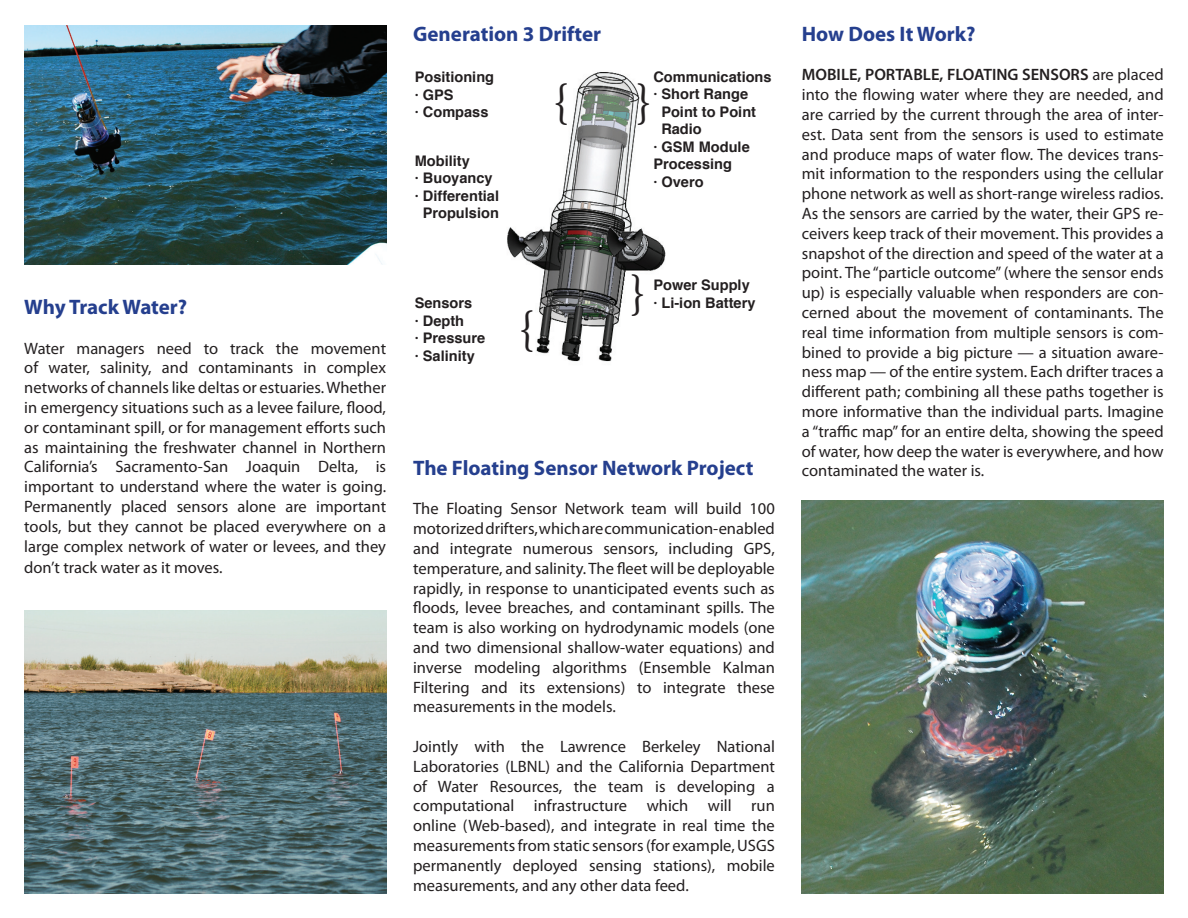
<style>
.page{position:relative;width:1188px;height:918px;background:#fff}
.page>*{position:absolute;margin:0;border:0;box-sizing:border-box;transform-origin:0 0}
.t1{font:47.7px "Minion Pro";color:#231f20}
.t2{font:700 21px "Myriad Pro";color:#253f8e}
.t3{font:16.5px/19.8px "Myriad Pro";color:#231f20;text-align:justify}
.t4{font:700 14.55px/17.5px "Helvetica";color:#231f20}
.s1{font-weight:600}
</style>
<div class="page">
<img style="left:24px;top:25px;width:362px;height:240px">
<img style="left:802px;top:500px;width:362px;height:394px">
<img style="left:24px;top:610px;width:362px;height:284px">
<img style="left:507px;top:72px;width:158px;height:290px">
<p class="t2" style="left:24px;top:293px;width:165px">Why Track Water?</p>
<p class="t3" style="left:24px;top:338px;width:363px">Water managers need to track the movement of water, salinity, and contaminants in complex networks of channels like deltas or estuaries. Whether in emergency situations such as a levee failure, flood, or contaminant spill, or for management efforts such as maintaining the freshwater channel in Northern California’s Sacramento-San Joaquin Delta, is important to understand where the water is going.<br>Permanently placed sensors alone are important tools, but they cannot be placed everywhere on a large complex network of water or levees, and they</p>
<p class="t3" style="left:24px;top:557px;width:200px">don’t track water as it moves.</p>
<p class="t2" style="left:413px;top:20px;width:190px">Generation 3 Drifter</p>
<p class="t4" style="left:415px;top:68px;width:81px">Positioning · GPS<br>· Compass</p>
<p class="t4" style="left:415px;top:152px;width:57px">Mobility</p>
<p class="t4" style="left:415px;top:169px;width:79px">· Buoyancy</p>
<p class="t4" style="left:415px;top:187px;width:86px">· Differential</p>
<p class="t4" style="left:423px;top:204px;width:78px">Propulsion</p>
<p class="t4" style="left:415px;top:294px;width:72px">Sensors<br>· Depth<br>· Pressure · Salinity</p>
<p class="t4" style="left:653px;top:68px;width:120px">Communications</p>
<p class="t4" style="left:653px;top:85px;width:96px">· Short Range</p>
<p class="t4" style="left:661px;top:103px;width:96px">Point to Point</p>
<p class="t4" style="left:661px;top:120px;width:42px">Radio</p>
<p class="t4" style="left:653px;top:138px;width:98px">· GSM Module</p>
<p class="t4" style="left:653px;top:155px;width:80px">Processing</p>
<p class="t4" style="left:653px;top:173px;width:52px">· Overo</p>
<h1 class="t1" style="left:553px;top:70px;width:18px">{</h1>
<h1 class="t1" style="left:635px;top:70px;width:18px">}</h1>
<h1 class="t1" style="left:519px;top:297px;width:18px">{</h1>
<h1 class="t1" style="left:630px;top:261px;width:18px">}</h1>
<p class="t4" style="left:653px;top:277px;width:104px">Power Supply · Li-ion Battery</p>
<p class="t2" style="left:413px;top:454px;width:342px">The Floating Sensor Network Project</p>
<p class="t3" style="left:413px;top:499px;width:363px">The Floating Sensor Network team will build 100 motorized drifters, which are communication-enabled and integrate numerous sensors, including GPS, temperature, and salinity. The fleet will be deployable rapidly, in response to unanticipated events such as floods, levee breaches, and contaminant spills. The team is also working on hydrodynamic models (one and two dimensional shallow-water equations) and inverse modeling algorithms (Ensemble Kalman Filtering and its extensions) to integrate these measurements in the models.</p>
<p class="t3" style="left:413px;top:736px;width:363px">Jointly with the Lawrence Berkeley National Laboratories (LBNL) and the California Department of Water Resources, the team is developing a computational infrastructure which will run online (Web-based), and integrate in real time the measurements from static sensors (for example, USGS permanently deployed sensing stations), mobile measurements, and any other data feed.</p>
<p class="t2" style="left:802px;top:20px;width:175px">How Does It Work?</p>
<p class="t3" style="left:802px;top:65px;width:363px"><span class="s1">MOBILE, PORTABLE, FLOATING SENSORS</span> are placed into the flowing water where they are needed, and are carried by the current through the area of inter&shy;est. Data sent from the sensors is used to estimate and produce maps of water flow. The devices trans&shy;mit information to the responders using the cellular phone network as well as short-range wireless radios.<br>As the sensors are carried by the water, their GPS re&shy;ceivers keep track of their movement. This provides a snapshot of the direction and speed of the water at a point. The “particle outcome” (where the sensor ends up) is especially valuable when responders are con&shy;cerned about the movement of contaminants. The real time information from multiple sensors is com&shy;bined to provide a big picture — a situation aware&shy;ness map — of the entire system. Each drifter traces a different path; combining all these paths together is more informative than the individual parts. Imagine a “traffic map” for an entire delta, showing the speed of water, how deep the water is everywhere, and how contaminated the water is.</p>
</div>
